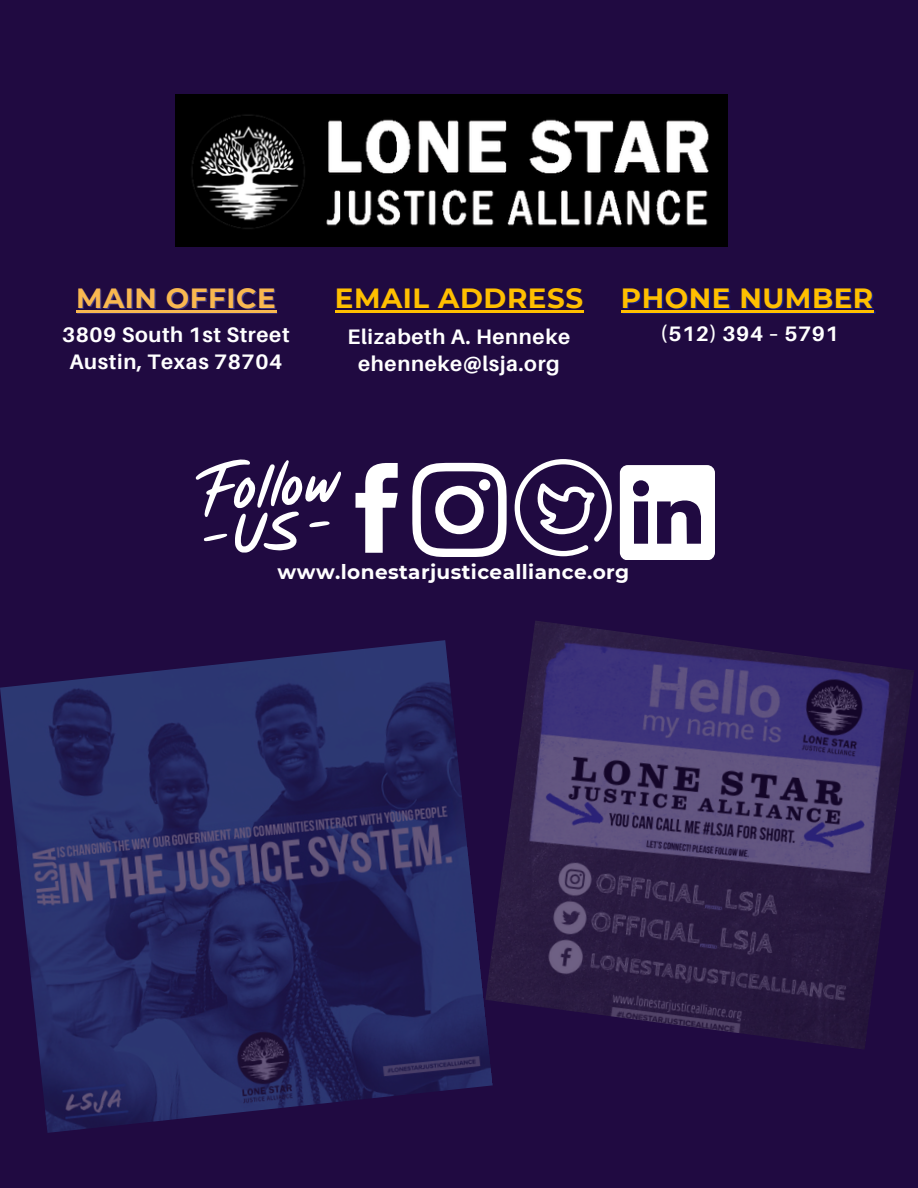
<style>
.page{position:relative;width:918px;height:1188px;background:#fff}
.page>*{position:absolute;margin:0;border:0;box-sizing:border-box;transform-origin:0 0}
.t1{font:700 27.75px "Montserrat";letter-spacing:.02em;color:#ffbf00}
.t2{font:700 27.75px "Montserrat";letter-spacing:.02em;color:#f9b850}
.t3{font:700 21px/27px "Aileron";letter-spacing:.03em;color:#fff;text-align:center}
.t4{font:700 20.1px "Montserrat";letter-spacing:.02em;color:#fff}
</style>
<div class="page">
<img style="left:0;top:0;width:918px;height:1188px">
<hr style="left:76px;top:310px;width:200px;height:3px;background:#f9b850">
<hr style="left:335px;top:310px;width:249px;height:3px;background:#ffbf00">
<hr style="left:621px;top:310px;width:253px;height:3px;background:#ffbf00">
<p class="t2" style="left:76px;top:281px;width:201px">MAIN OFFICE</p>
<h1 class="t3" style="left:62px;top:320px;width:229px">3809 South 1st Street</h1>
<p class="t3" style="left:69px;top:347px;width:214px">Austin, Texas 78704</p>
<p class="t1" style="left:335px;top:281px;width:250px">EMAIL ADDRESS</p>
<h1 class="t3" style="left:348px;top:322px;width:224px">Elizabeth A. Henneke ehenneke@lsja.org</h1>
<h1 class="t1" style="left:621px;top:281px;width:254px">PHONE NUMBER</h1>
<p class="t3" style="left:660px;top:320px;width:180px">(512) 394 – 5791</p>
<p class="t4" style="left:278px;top:559px;width:353px">www.lonestarjusticealliance.org</p>
</div>
